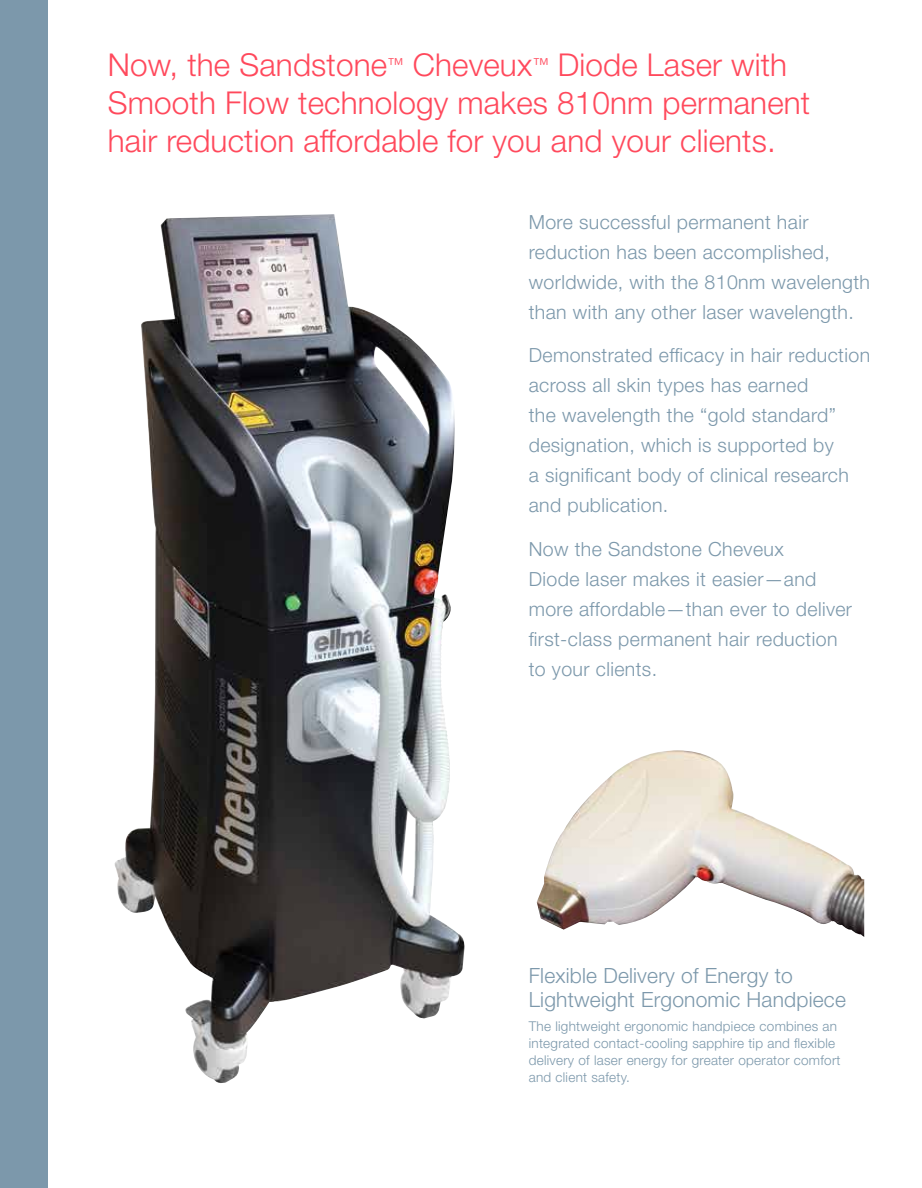
<style>
.page{position:relative;width:922px;height:1188px;background:#fff}
.page>*{position:absolute;margin:0;border:0;box-sizing:border-box;transform-origin:0 0}
.t1{font:300 31.5px/37.8px "Helvetica Neue LT Std";letter-spacing:.005em;color:#ff495c}
.t2{font:300 21px/24px "Helvetica Neue LT Std";letter-spacing:.01em;color:#7c98ab}
.t3{font:300 19.5px/30px "Helvetica Neue LT Std";letter-spacing:.02em;color:#7c98ab}
.t4{font:300 13.5px/17.2px "Helvetica Neue LT Std";letter-spacing:.02em;color:#7c98ab}
</style>
<div class="page">
<div style="left:0;top:0;width:47px;height:1188px;background:#7c98ab"></div>
<img style="left:537px;top:750px;width:327px;height:187px">
<img style="left:114px;top:218px;width:351px;height:865px">
<p class="t1" style="left:108px;top:46px;width:704px">Now, the Sandstone<sup>™</sup> Cheveux<sup>™</sup> Diode Laser with<br>Smooth Flow technology makes 810nm permanent hair reduction affordable for you and your clients.</p>
<p class="t3" style="left:529px;top:206px;width:343px">More successful permanent hair reduction has been accomplished, worldwide, with the 810nm wavelength than with any other laser wavelength.</p>
<p class="t3" style="left:529px;top:340px;width:343px">Demonstrated efficacy in hair reduction across all skin types has earned<br>the wavelength the “gold standard” designation, which is supported by<br>a significant body of clinical research and publication.</p>
<p class="t3" style="left:529px;top:533px;width:325px">Now the Sandstone Cheveux<br>Diode laser makes it easier—and more affordable—than ever to deliver first-class permanent hair reduction to your clients.</p>
<p class="t2" style="left:529px;top:963px;width:319px">Flexible Delivery of Energy to<br>Lightweight Ergonomic Handpiece</p>
<p class="t4" style="left:529px;top:1017px;width:313px">The lightweight ergonomic handpiece combines an integrated contact-cooling sapphire tip and flexible delivery of laser energy for greater operator comfort and client safety.</p>
</div>
